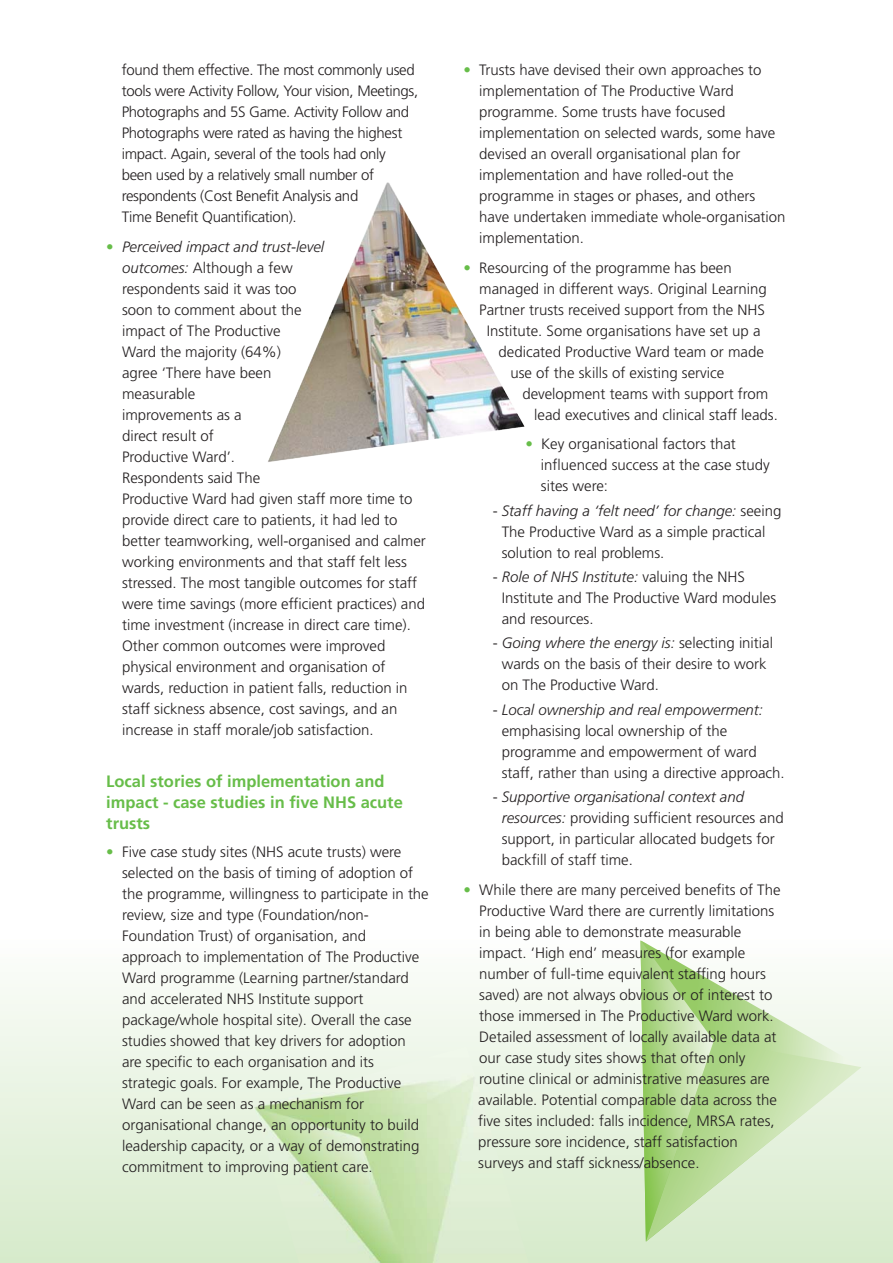
<style>
.page{position:relative;width:893px;height:1263px;background:#fff}
.page>*{position:absolute;margin:0;border:0;box-sizing:border-box;transform-origin:0 0}
.t1{font:700 16.5px/21px "Frutiger";color:#67bd49}
.t2{font:300 15px/21px "Frutiger";color:#231f20}
.t3{font:300 15px/21px "Frutiger";letter-spacing:-.02em;color:#231f20}
.s1{color:#67bd49}
.s2{font-style:italic}
</style>
<div class="page">
<div style="left:0;top:939px;width:893px;height:324px;background:linear-gradient(to bottom,#fcfdfb,#d6eaca)"></div>
<svg style="left:640px;top:940px;width:221px;height:302px"></svg>
<img style="left:254px;top:1046px;width:276px;height:217px">
<img style="left:268px;top:305px;width:257px;height:157px">
<p class="t3" style="left:122px;top:60px;width:298px">found them effective. The most commonly used tools were Activity Follow, Your vision, Meetings, Photographs and 5S Game. Activity Follow and Photographs were rated as having the highest impact. Again, several of the tools had only been used by a relatively small number of respondents (Cost Benefit Analysis and<br>Time Benefit Quantification).</p>
<p class="t2" style="left:122px;top:237px;width:305px;text-indent:-16px"><span class="s1">•</span> <span class="s2">Perceived impact and trust-level<br>outcomes:</span> Although a few<br>respondents said it was too<br>soon to comment about the<br>impact of The Productive<br>Ward the majority (64%)<br>agree ‘There have been<br>measurable<br>improvements as a<br>direct result of<br>Productive Ward’.<br>Respondents said The<br>Productive Ward had given staff more time to provide direct care to patients, it had led to better teamworking, well-organised and calmer working environments and that staff felt less stressed. The most tangible outcomes for staff were time savings (more efficient practices) and time investment (increase in direct care time).<br>Other common outcomes were improved physical environment and organisation of wards, reduction in patient falls, reduction in staff sickness absence, cost savings, and an increase in staff morale/job satisfaction.</p>
<p class="t1" style="left:106px;top:772px;width:298px">Local stories of implementation and impact - case studies in five NHS acute trusts</p>
<p class="t2" style="left:122px;top:842px;width:308px;text-indent:-16px"><span class="s1">•</span> Five case study sites (NHS acute trusts) were selected on the basis of timing of adoption of the programme, willingness to participate in the review, size and type (Foundation/non-Foundation Trust) of organisation, and approach to implementation of The Productive Ward programme (Learning partner/standard and accelerated NHS Institute support package/whole hospital site). Overall the case studies showed that key drivers for adoption are specific to each organisation and its strategic goals. For example, The Productive Ward can be seen as a mechanism for organisational change, an opportunity to build leadership capacity, or a way of demonstrating commitment to improving patient care.</p>
<p class="t2" style="left:479px;top:60px;width:308px;text-indent:-16px"><span class="s1">•</span> Trusts have devised their own approaches to implementation of The Productive Ward programme. Some trusts have focused implementation on selected wards, some have devised an overall organisational plan for implementation and have rolled-out the programme in stages or phases, and others have undertaken immediate whole-organisation implementation.</p>
<p class="t2" style="left:463px;top:258px;width:270px"><span class="s1">•</span> Resourcing of the programme has been</p>
<p class="t2" style="left:479px;top:279px;width:289px">managed in different ways. Original Learning</p>
<p class="t2" style="left:479px;top:300px;width:287px">Partner trusts received support from the NHS</p>
<p class="t2" style="left:487px;top:321px;width:275px">Institute. Some organisations have set up a</p>
<p class="t2" style="left:499px;top:342px;width:267px">dedicated Productive Ward team or made</p>
<p class="t2" style="left:510px;top:363px;width:215px">use of the skills of existing service</p>
<p class="t2" style="left:522px;top:384px;width:248px">development teams with support from</p>
<p class="t2" style="left:534px;top:405px;width:245px">lead executives and clinical staff leads.</p>
<p class="t2" style="left:541px;top:434px;width:230px;text-indent:-16px"><span class="s1">•</span> Key organisational factors that influenced success at the case study sites were:</p>
<p class="t2" style="left:502px;top:501px;width:281px;text-indent:-9px">- <span class="s2">Staff having a ‘felt need’ for change:</span> seeing<br>The Productive Ward as a simple practical solution to real problems.</p>
<p class="t2" style="left:502px;top:567px;width:276px;text-indent:-9px">- <span class="s2">Role of NHS Institute:</span> valuing the NHS<br>Institute and The Productive Ward modules and resources.</p>
<p class="t2" style="left:502px;top:634px;width:273px;text-indent:-9px">- <span class="s2">Going where the energy is:</span> selecting initial wards on the basis of their desire to work on The Productive Ward.</p>
<p class="t2" style="left:502px;top:700px;width:284px;text-indent:-9px">- <span class="s2">Local ownership and real empowerment: </span>emphasising local ownership of the programme and empowerment of ward staff, rather than using a directive approach.</p>
<p class="t2" style="left:502px;top:787px;width:283px;text-indent:-9px">- <span class="s2">Supportive organisational context and resources:</span> providing sufficient resources and support, in particular allocated budgets for backfill of staff time.</p>
<p class="t2" style="left:478px;top:880px;width:304px;text-indent:-15px"><span class="s1">•</span> While there are many perceived benefits of The Productive Ward there are currently limitations in being able to demonstrate measurable impact. ‘High end’ measures (for example number of full-time equivalent staffing hours saved) are not always obvious or of interest to those immersed in The Productive Ward work.<br>Detailed assessment of locally available data at our case study sites shows that often only routine clinical or administrative measures are available. Potential comparable data across the five sites included: falls incidence, MRSA rates, pressure sore incidence, staff satisfaction surveys and staff sickness/absence.</p>
</div>
